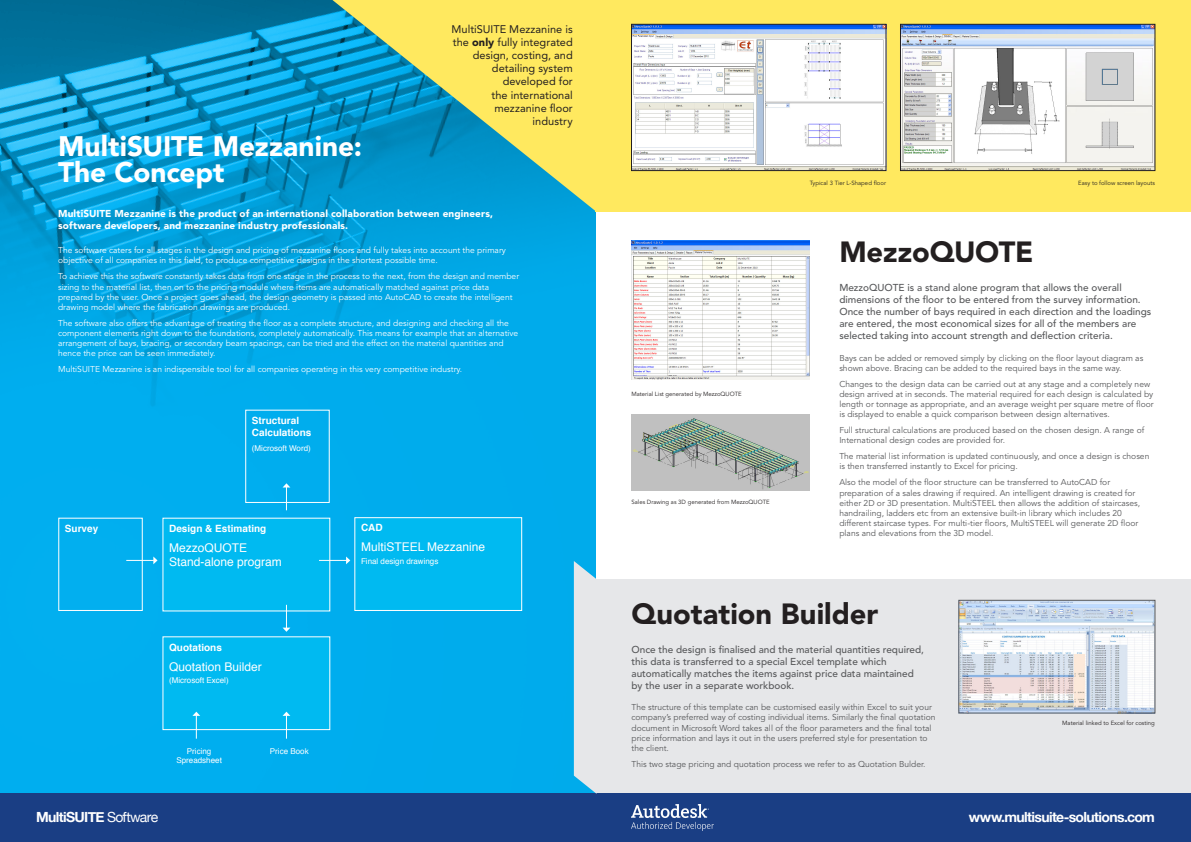
<style>
.page{position:relative;width:1191px;height:842px;background:#fff}
.page>*{position:absolute;margin:0;border:0;box-sizing:border-box;transform-origin:0 0}
.t1{font:900 29px "Avenir";color:#231f20}
.t2{font:900 28px/26px "Avenir";letter-spacing:-.005em;color:#fff}
.t3{font:700 14px "Helvetica Neue";letter-spacing:-.045em;color:#fff}
.t4{font:12px/14.4px "Helvetica";color:#fff}
.t5{font:11px/13.2px "Avenir";letter-spacing:.005em;color:#231f20;text-align:right}
.t6{font:500 10px/12px "Avenir";color:#57585a}
.t7{font:900 10px/12px "Avenir";letter-spacing:.01em;color:#fff}
.t8{font:700 10px/12px "Helvetica";color:#fff}
.t9{font:8.5px/10.2px "Avenir";color:#57585a}
.t10{font:8.5px/10.2px "Avenir";color:#fff}
.t11{font:8px "Helvetica";color:#fff}
.t12{font:6px "Avenir";color:#231f20}
.s1{font-weight:900}
.s2{font-weight:400}
</style>
<div class="page">
<div style="left:595px;top:579px;width:595px;height:215px;background:#e6e7e9"></div>
<img style="left:0;top:1px;width:595px;height:793px">
<div style="left:595px;top:1px;width:595px;height:210px;background:#ffe95f"></div>
<svg style="left:332px;top:1px;width:377px;height:210px;fill:#ffe95f"></svg>
<div style="left:0;top:794px;width:1190px;height:48px;background:#1a3e84"></div>
<img style="left:902px;top:26px;width:251px;height:143px">
<div style="left:900px;top:24px;width:255px;height:147px;border:1px solid #231f20"></div>
<img style="left:633px;top:26px;width:251px;height:143px">
<div style="left:631px;top:24px;width:255px;height:147px;border:1px solid #231f20"></div>
<img style="left:631px;top:805px;width:82px;height:26px">
<img style="left:631px;top:241px;width:178px;height:139px">
<img style="left:631px;top:415px;width:178px;height:75px">
<img style="left:960px;top:602px;width:193px;height:109px">
<div style="left:958px;top:600px;width:197px;height:113px;border:1px solid #57585a"></div>
<svg style="left:574px;top:561px;width:22px;height:233px;background:#d3e1e8"></svg>
<div style="left:58px;top:518px;width:85px;height:93px;border:1px solid #fff"></div>
<div style="left:245px;top:410px;width:85px;height:93px;border:1px solid #fff"></div>
<div style="left:163px;top:518px;width:167px;height:93px;background:#00baf1"></div>
<div style="left:163px;top:637px;width:167px;height:93px;background:#00baf1"></div>
<div style="left:162px;top:636px;width:168px;height:94px;border:1px solid #fff"></div>
<div style="left:355px;top:518px;width:167px;height:92px;background:#00baf1"></div>
<div style="left:354px;top:517px;width:168px;height:94px;border:1px solid #fff"></div>
<svg style="left:126px;top:556px;width:31px;height:8px"></svg>
<svg style="left:319px;top:556px;width:31px;height:8px"></svg>
<svg style="left:282px;top:483px;width:8px;height:27px"></svg>
<svg style="left:282px;top:712px;width:8px;height:27px"></svg>
<svg style="left:192px;top:712px;width:8px;height:27px"></svg>
<svg style="left:282px;top:605px;width:8px;height:27px"></svg>
<p class="t5" style="left:451px;top:22px;width:123px">MultiSUITE Mezzanine is the <span class="s1">only</span> fully integrated design, costing, and detailing system developed for<br>the international mezzanine floor industry</p>
<h2 class="t2" style="left:58px;top:133px;width:305px">MultiSUITE Mezzanine:<br>The Concept</h2>
<p class="t7" style="left:58px;top:207px;width:436px">MultiSUITE Mezzanine is the product of an international collaboration between engineers, software developers, and mezzanine industry professionals.</p>
<p class="t10" style="left:58px;top:245px;width:449px">The software caters for all stages in the design and pricing of mezzanine floors and fully takes into account the primary objective of all companies in this field, to produce competitive designs in the shortest possible time.</p>
<p class="t10" style="left:58px;top:272px;width:462px">To achieve this the software constantly takes data from one stage in the process to the next, from the design and member sizing to the material list, then on to the pricing module where items are automatically matched against price data prepared by the user. Once a project goes ahead, the design geometry is passed into AutoCAD to create the intelligent drawing model where the fabrication drawings are produced.</p>
<p class="t10" style="left:58px;top:318px;width:462px">The software also offers the advantage of treating the floor as a complete structure, and designing and checking all the component elements right down to the foundations, completely automatically. This means for example that an alternative arrangement of bays, bracing, or secondary beam spacings, can be tried and the effect on the material quantities and hence the price can be seen immediately.</p>
<p class="t10" style="left:58px;top:364px;width:405px">MultiSUITE Mezzanine is an indispensible tool for all companies operating in this very competitive industry.</p>
<p class="t8" style="left:65px;top:523px;width:35px">Survey</p>
<p class="t8" style="left:252px;top:415px;width:61px">Structural<br>Calculations</p>
<p class="t11" style="left:252px;top:445px;width:60px">(Microsoft Word)</p>
<p class="t8" style="left:169px;top:523px;width:99px">Design &amp; Estimating</p>
<h3 class="t4" style="left:169px;top:541px;width:114px">MezzoQUOTE<br>Stand-alone program</h3>
<p class="t8" style="left:169px;top:642px;width:54px">Quotations</p>
<h3 class="t4" style="left:169px;top:660px;width:94px">Quotation Builder</h3>
<p class="t11" style="left:169px;top:677px;width:61px">(Microsoft Excel)</p>
<p class="t11" style="left:187px;top:747px;width:26px">Pricing</p>
<p class="t11" style="left:270px;top:747px;width:40px">Price Book</p>
<p class="t11" style="left:176px;top:757px;width:47px">Spreadsheet</p>
<p class="t8" style="left:361px;top:523px;width:23px">CAD</p>
<h3 class="t4" style="left:361px;top:541px;width:126px">MultiSTEEL Mezzanine</h3>
<p class="t11" style="left:361px;top:558px;width:79px">Final design drawings</p>
<p class="t12" style="left:631px;top:390px;width:112px">Material List generated by MezzoQUOTE</p>
<p class="t12" style="left:631px;top:498px;width:140px">Sales Drawing as 3D generated from MezzoQUOTE</p>
<p class="t12" style="left:809px;top:179px;width:78px">Typical 3 Tier L-Shaped floor</p>
<p class="t12" style="left:1078px;top:179px;width:78px">Easy to follow screen layouts</p>
<h1 class="t1" style="left:839px;top:234px;width:195px">MezzoQUOTE</h1>
<p class="t6" style="left:839px;top:282px;width:313px">MezzoQUOTE is a stand alone program that allows the overall dimensions of the floor to be entered from the survey information.<br>Once the number of bays required in each direction and the loadings are entered, the most economical sizes for all of the members are selected taking into account strength and deflection criteria.</p>
<p class="t9" style="left:839px;top:353px;width:305px">Bays can be added or removed simply by clicking on the floor layout diagram as shown above. Bracing can be added to the required bays in the same way.</p>
<p class="t9" style="left:839px;top:379px;width:316px">Changes to the design data can be carried out at any stage and a completely new design arrived at in seconds. The material required for each design is calculated by length or tonnage as appropriate, and an average weight per square metre of floor is displayed to enable a quick comparison between design alternatives.</p>
<p class="t9" style="left:839px;top:425px;width:306px">Full structural calculations are produced based on the chosen design. A range of<br>International design codes are provided for.</p>
<p class="t9" style="left:839px;top:451px;width:311px">The material list information is updated continuously, and once a design is chosen is then transferred instantly to Excel for pricing.</p>
<p class="t9" style="left:839px;top:477px;width:302px">Also the model of the floor structure can be transferred to AutoCAD for preparation of a sales drawing if required. An intelligent drawing is created for either 2D or 3D presentation. MultiSTEEL then allows the addition of staircases, handrailing, ladders etc from an extensive built-in library which includes 20 different staircase types. For multi-tier floors, MultiSTEEL will generate 2D floor plans and elevations from the 3D model.</p>
<h1 class="t1" style="left:631px;top:596px;width:248px">Quotation Builder</h1>
<p class="t6" style="left:631px;top:643px;width:294px">Once the design is finalised and the material quantities required, this data is transferred to a special Excel template which automatically matches the items against price data maintained by the user in a separate workbook.</p>
<p class="t9" style="left:631px;top:702px;width:305px">The structure of this template can be customised easily within Excel to suit your company’s preferred way of costing individual items. Similarly the final quotation document in Microsoft Word takes all of the floor parameters and the final total price information and lays it out in the users preferred style for presentation to the client.</p>
<p class="t9" style="left:631px;top:759px;width:296px">This two stage pricing and quotation process we refer to as Quotation Bulder.</p>
<p class="t12" style="left:1062px;top:719px;width:94px">Material linked to Excel for costing</p>
<h3 class="t3" style="left:36px;top:809px;width:124px">MultiSUITE <span class="s2">Software</span></h3>
<h3 class="t3" style="left:968px;top:809px;width:188px">www.multisuite-solutions.com</h3>
</div>
